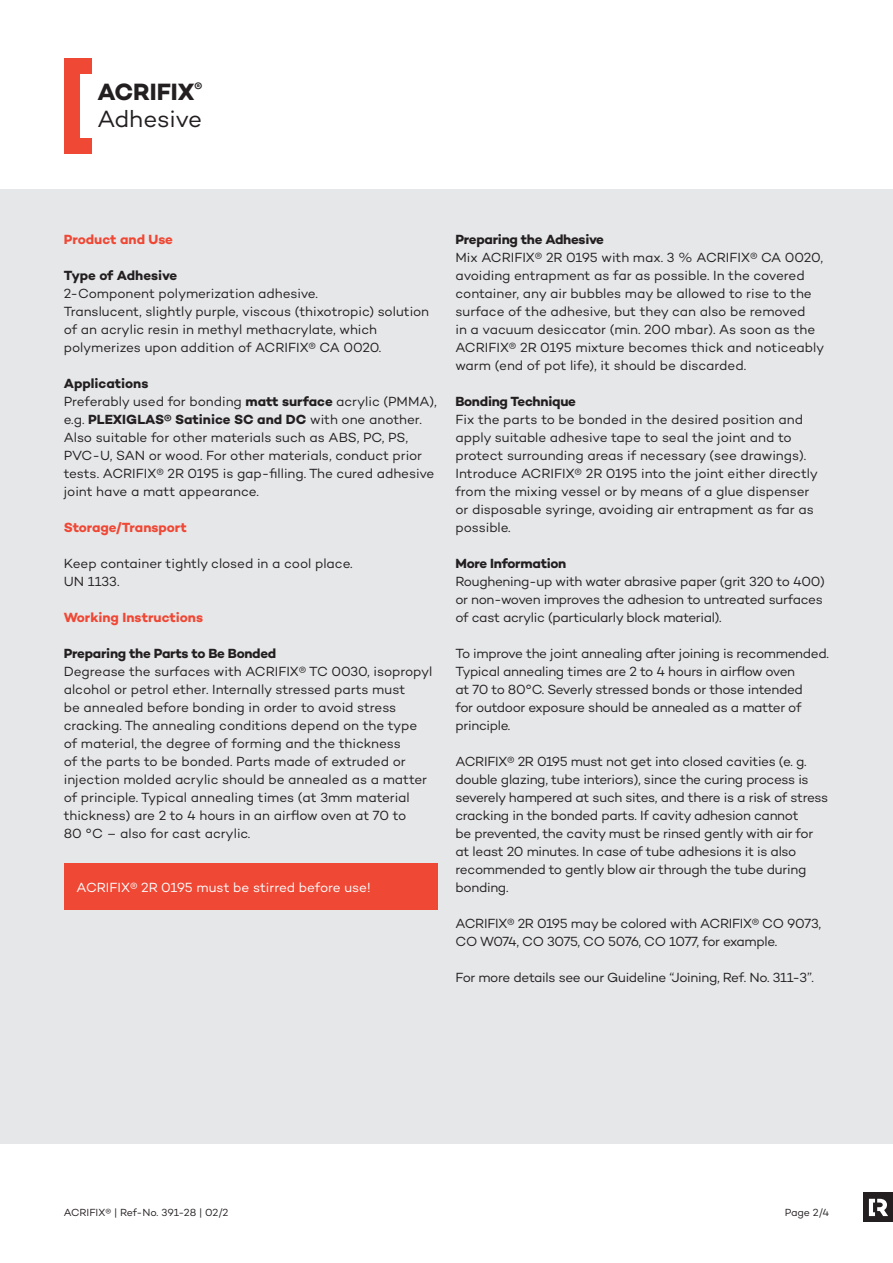
<style>
.page{position:relative;width:893px;height:1263px;background:#fff}
.page>*{position:absolute;margin:0;border:0;box-sizing:border-box;transform-origin:0 0}
.t1{font:24px/27px "Campton";letter-spacing:-.01em;color:#231f20}
.t2{font:13.5px/18px "Campton";letter-spacing:-.01em;color:#231f20}
.t3{font:700 13.5px "Campton";letter-spacing:-.02em;color:#231f20}
.t4{font:700 13.5px "Campton";color:#ef4835}
.t5{font:13.5px "Campton";color:#fff}
.t6{font:10.5px "Campton";color:#231f20}
.s1{font-weight:700}
</style>
<div class="page">
<div style="left:0;top:190px;width:893px;height:954px;background:#e6e7e9"></div>
<div style="left:64px;top:58px;width:16px;height:96px;background:#ef4835"></div>
<div style="left:80px;top:58px;width:12px;height:16px;background:#ef4835"></div>
<div style="left:79px;top:138px;width:13px;height:16px;background:#ef4835"></div>
<div style="left:64px;top:863px;width:373px;height:47px;background:#ef4835"></div>
<div style="left:863px;top:1192px;width:30px;height:30px;background:#231f20"></div>
<svg style="left:869px;top:1199px;width:19px;height:17px"></svg>
<h1 class="t1" style="left:97px;top:78px;width:106px"><span class="s1">ACRIFIX</span><sup>®<br></sup>Adhesive</h1>
<p class="t4" style="left:64px;top:230px;width:111px">Product and Use</p>
<p class="t3" style="left:64px;top:266px;width:115px">Type of Adhesive</p>
<p class="t2" style="left:64px;top:284px;width:367px">2-Component polymerization adhesive.<br>Translucent, slightly purple, viscous (thixotropic) solution of an acrylic resin in methyl methacrylate, which polymerizes upon addition of ACRIFIX® CA 0020.</p>
<p class="t2" style="left:64px;top:374px;width:375px"><span class="s1">Applications<br></span>Preferably used for bonding <span class="s1">matt surface</span> acrylic (PMMA), e.g. <span class="s1">PLEXIGLAS® Satinice SC and DC</span> with one another.<br>Also suitable for other materials such as ABS, PC, PS, PVC-U, SAN or wood. For other materials, conduct prior tests. ACRIFIX® 2R 0195 is gap-filling. The cured adhesive joint have a matt appearance.</p>
<p class="t4" style="left:64px;top:518px;width:125px">Storage/Transport</p>
<p class="t2" style="left:64px;top:554px;width:290px">Keep container tightly closed in a cool place.<br>UN 1133.</p>
<p class="t4" style="left:64px;top:608px;width:141px">Working Instructions</p>
<p class="t3" style="left:64px;top:644px;width:214px">Preparing the Parts to Be Bonded</p>
<p class="t2" style="left:64px;top:662px;width:370px">Degrease the surfaces with ACRIFIX® TC 0030, isopropyl alcohol or petrol ether. Internally stressed parts must<br>be annealed before bonding in order to avoid stress cracking. The annealing conditions depend on the type of material, the degree of forming and the thickness<br>of the parts to be bonded. Parts made of extruded or injection molded acrylic should be annealed as a matter of principle. Typical annealing times (at 3mm material thickness) are 2 to 4 hours in an airflow oven at 70 to<br>80 °C – also for cast acrylic.</p>
<p class="t5" style="left:77px;top:879px;width:296px">ACRIFIX® 2R 0195 must be stirred before use!</p>
<p class="t3" style="left:455px;top:231px;width:150px">Preparing the Adhesive</p>
<p class="t2" style="left:455px;top:248px;width:370px">Mix ACRIFIX® 2R 0195 with max. 3 % ACRIFIX® CA 0020, avoiding entrapment as far as possible. In the covered container, any air bubbles may be allowed to rise to the surface of the adhesive, but they can also be removed<br>in a vacuum desiccator (min. 200 mbar). As soon as the ACRIFIX® 2R 0195 mixture becomes thick and noticeably warm (end of pot life), it should be discarded.</p>
<p class="t3" style="left:455px;top:393px;width:122px">Bonding Technique</p>
<p class="t2" style="left:455px;top:410px;width:364px">Fix the parts to be bonded in the desired position and apply suitable adhesive tape to seal the joint and to protect surrounding areas if necessary (see drawings).<br>Introduce ACRIFIX® 2R 0195 into the joint either directly from the mixing vessel or by means of a glue dispenser or disposable syringe, avoiding air entrapment as far as possible.</p>
<p class="t3" style="left:455px;top:555px;width:112px">More Information</p>
<p class="t2" style="left:455px;top:572px;width:371px">Roughening-up with water abrasive paper (grit 320 to 400) or non-woven improves the adhesion to untreated surfaces of cast acrylic (particularly block material).</p>
<p class="t2" style="left:455px;top:644px;width:375px">To improve the joint annealing after joining is recommended.<br>Typical annealing times are 2 to 4 hours in airflow oven<br>at 70 to 80°C. Severly stressed bonds or those intended<br>for outdoor exposure should be annealed as a matter of principle.</p>
<p class="t2" style="left:455px;top:752px;width:374px">ACRIFIX® 2R 0195 must not get into closed cavities (e. g. double glazing, tube interiors), since the curing process is severely hampered at such sites, and there is a risk of stress cracking in the bonded parts. If cavity adhesion cannot<br>be prevented, the cavity must be rinsed gently with air for at least 20 minutes. In case of tube adhesions it is also recommended to gently blow air through the tube during bonding.</p>
<p class="t2" style="left:455px;top:914px;width:367px">ACRIFIX® 2R 0195 may be colored with ACRIFIX® CO 9073,<br>CO W074, CO 3075, CO 5076, CO 1077, for example.</p>
<p class="t2" style="left:455px;top:968px;width:360px">For more details see our Guideline “Joining, Ref. No. 311-3”.</p>
<p class="t6" style="left:64px;top:1206px;width:166px">ACRIFIX® | Ref-No. 391-28 | 02/2</p>
<p class="t6" style="left:785px;top:1206px;width:46px">Page 2/4</p>
</div>
